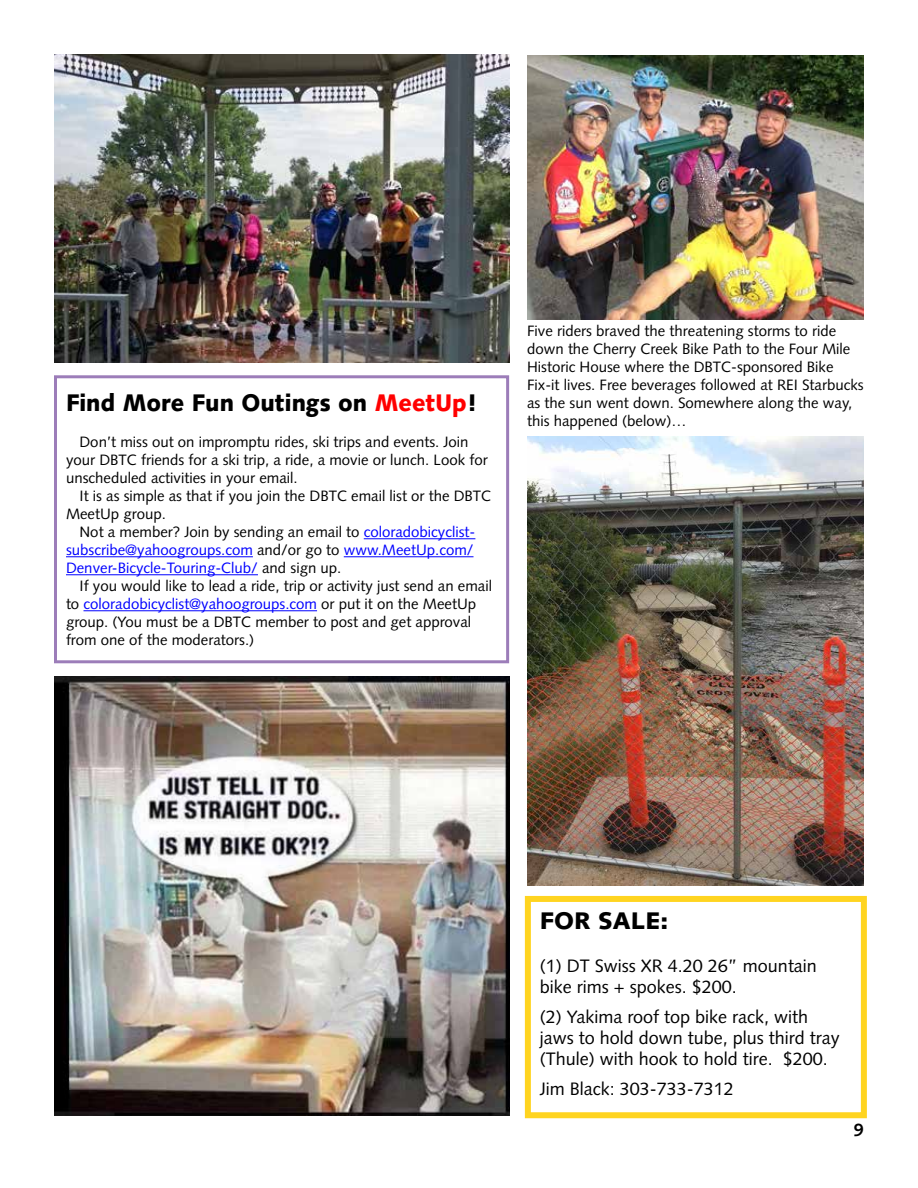
<style>
.page{position:relative;width:918px;height:1188px;background:#fff}
.page>*{position:absolute;margin:0;border:0;box-sizing:border-box;transform-origin:0 0}
.t1{font:900 24px "Syntax";letter-spacing:.005em;color:#000;scale:.95 1}
.t2{font:900 24px "Syntax";letter-spacing:.005em;color:#000}
.t3{font:18px/21px "Syntax";color:#000}
.t4{font:700 18px "Syntax";color:#000}
.t5{font:15px/18px "Syntax";color:#000}
.t6{font:15px/18px "Syntax";color:#00f}
.s1{color:#f00}
.s2{color:#000}
.s3{color:#00f}
</style>
<div class="page">
<img style="left:527px;top:56px;width:337px;height:264px">
<img style="left:54px;top:54px;width:455px;height:308px">
<div style="left:525px;top:896px;width:342px;height:222px;border:6px solid #ffd420"></div>
<hr style="left:364px;top:538px;width:111px;height:1px;background:#00f">
<hr style="left:66px;top:556px;width:187px;height:1px;background:#00f">
<hr style="left:344px;top:556px;width:130px;height:1px;background:#00f">
<hr style="left:66px;top:574px;width:192px;height:1px;background:#00f">
<hr style="left:84px;top:610px;width:233px;height:1px;background:#00f">
<div style="left:54px;top:375px;width:455px;height:288px;border:3px solid #9c7db9"></div>
<img style="left:527px;top:436px;width:337px;height:450px">
<img style="left:54px;top:677px;width:455px;height:439px">
<h1 class="t1" style="left:66px;top:389px;width:434px">Find More Fun Outings on <span class="s1">MeetUp</span>!</h1>
<p class="t5" style="left:66px;top:433px;width:423px;text-indent:14px">Don’t miss out on impromptu rides, ski trips and events. Join your DBTC friends for a ski trip, a ride, a movie or lunch. Look for unscheduled activities in your email.</p>
<p class="t5" style="left:66px;top:487px;width:427px;text-indent:14px">It is as simple as that if you join the DBTC email list or the DBTC<br>MeetUp group.</p>
<p class="t6" style="left:66px;top:523px;width:411px;text-indent:14px"><span class="s2">Not a member? Join by sending an email to</span> coloradobicyclist&shy;subscribe@yahoogroups.com <span class="s2">and/or go to</span> www.MeetUp.com/<br>Denver-Bicycle-Touring-Club/ <span class="s2">and sign up.</span></p>
<p class="t5" style="left:66px;top:577px;width:428px;text-indent:14px">If you would like to lead a ride, trip or activity just send an email to <span class="s3">coloradobicyclist@yahoogroups.com</span> or put it on the MeetUp group. (You must be a DBTC member to post and get approval from one of the moderators.)</p>
<p class="t5" style="left:527px;top:322px;width:338px">Five riders braved the threatening storms to ride down the Cherry Creek Bike Path to the Four Mile Historic House where the DBTC-sponsored Bike Fix-it lives. Free beverages followed at REI Starbucks as the sun went down. Somewhere along the way, this happened (below)…</p>
<h1 class="t2" style="left:540px;top:906px;width:130px">FOR SALE:</h1>
<p class="t3" style="left:540px;top:956px;width:279px">(1) DT Swiss XR 4.20 26” mountain bike rims + spokes. $200.</p>
<p class="t3" style="left:540px;top:1007px;width:301px">(2) Yakima roof top bike rack, with jaws to hold down tube, plus third tray (Thule) with hook to hold tire. $200.</p>
<p class="t3" style="left:540px;top:1079px;width:196px">Jim Black: 303-733-7312</p>
<p class="t4" style="left:854px;top:1120px;width:12px">9</p>
</div>
